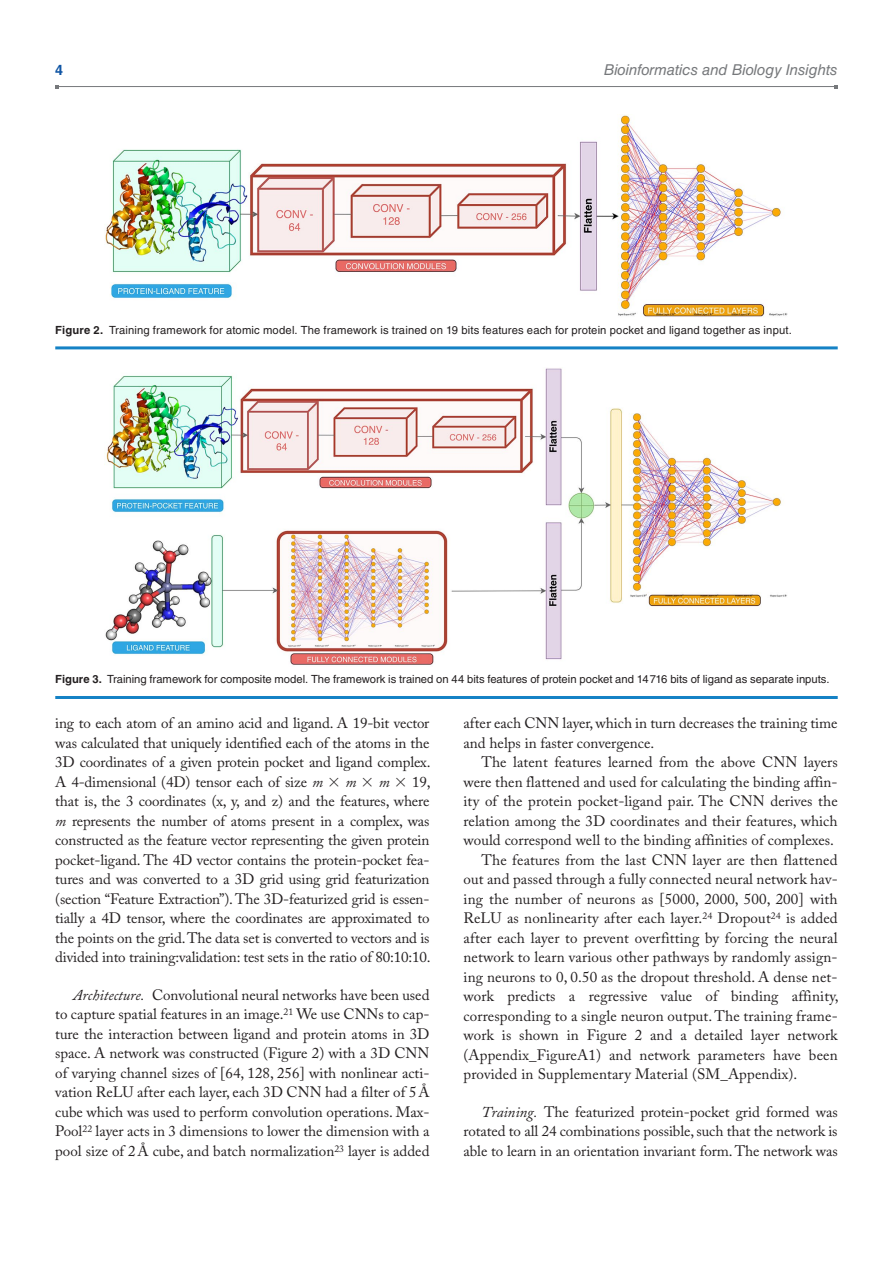
<style>
.page{position:relative;width:893px;height:1263px;background:#fff}
.page>*{position:absolute;margin:0;border:0;box-sizing:border-box;transform-origin:0 0}
.t1{font:15px/19.5px "Adobe Caslon Pro";letter-spacing:.005em;color:#231f20;text-align:justify}
.t2{font:italic 15px "Helvetica LT Std";letter-spacing:-.005em;color:#76787b}
.t3{font:italic 15px "Adobe Caslon Pro";color:#231f20}
.t4{font:700 14.25px "Helvetica LT Std";color:#1055a4}
.t5{font:11.25px "Helvetica LT Std";letter-spacing:.005em;color:#231f20}
.s1{font-weight:700}
.s2{font-style:italic}
</style>
<div class="page">
<hr style="left:57px;top:86px;width:779px;height:1px;background:#76787b">
<hr style="left:55px;top:346px;width:783px;height:3px;background:#1582c5">
<img style="left:105px;top:115px;width:683px;height:202px">
<hr style="left:55px;top:696px;width:783px;height:3px;background:#1582c5">
<img style="left:104px;top:368px;width:683px;height:297px">
<p class="t4" style="left:55px;top:61px;width:9px">4</p>
<p class="t2" style="left:604px;top:61px;width:235px">Bioinformatics and Biology Insights</p>
<p class="t5" style="left:55px;top:323px;width:738px"><span class="s1">Figure 2.</span> Training framework for atomic model. The framework is trained on 19 bits features each for protein pocket and ligand together as input.</p>
<p class="t5" style="left:55px;top:673px;width:776px"><span class="s1">Figure 3.</span> Training framework for composite model. The framework is trained on 44 bits features of protein pocket and 14716 bits of ligand as separate inputs.</p>
<p class="t1" style="left:55px;top:713px;width:377px">ing to each atom of an amino acid and ligand. A 19-bit vector was calculated that uniquely identified each of the atoms in the 3D coordinates of a given protein pocket and ligand complex.<br>A 4-dimensional (4D) tensor each of size <span class="s2">m</span></p>
<p class="t1" style="left:55px;top:772px;width:377px;text-indent:357px">19, that is, the 3 coordinates (x, y, and z) and the features, where <span class="s2">m</span> represents the number of atoms present in a complex, was constructed as the feature vector representing the given protein pocket-ligand. The 4D vector contains the protein-pocket fea&shy;tures and was converted to a 3D grid using grid featurization (section “Feature Extraction”). The 3D-featurized grid is essen&shy;tially a 4D tensor, where the coordinates are approximated to the points on the grid. The data set is converted to vectors and is divided into training:validation: test sets in the ratio of 80:10:10.</p>
<p class="t1" style="left:55px;top:985px;width:376px;text-indent:18px"><span class="s2">Architecture.</span> Convolutional neural networks have been used to capture spatial features in an image.<sup>21</sup> We use CNNs to cap&shy;ture the interaction between ligand and protein atoms in 3D space. A network was constructed (Figure 2) with a 3D CNN of varying channel sizes of [64, 128, 256] with nonlinear acti&shy;vation ReLU after each layer, each 3D CNN had a filter of 5Å cube which was used to perform convolution operations. Max-Pool<sup>22</sup> layer acts in 3 dimensions to lower the dimension with a pool size of 2Å cube, and batch normalization<sup>23</sup> layer is added</p>
<p class="t3" style="left:345px;top:773px;width:12px">m</p>
<p class="t3" style="left:379px;top:773px;width:12px">m</p>
<p class="t1" style="left:463px;top:713px;width:376px">after each CNN layer, which in turn decreases the training time and helps in faster convergence.</p>
<p class="t1" style="left:481px;top:752px;width:358px">The latent features learned from the above CNN layers</p>
<p class="t1" style="left:463px;top:772px;width:376px">were then flattened and used for calculating the binding affin-</p>
<p class="t1" style="left:463px;top:791px;width:376px">ity of the protein pocket-ligand pair. The CNN derives the</p>
<p class="t1" style="left:463px;top:811px;width:376px">relation among the 3D coordinates and their features, which</p>
<p class="t1" style="left:463px;top:830px;width:372px">would correspond well to the binding affinities of complexes.</p>
<p class="t1" style="left:481px;top:850px;width:358px">The features from the last CNN layer are then flattened</p>
<p class="t1" style="left:463px;top:869px;width:376px">out and passed through a fully connected neural network hav-</p>
<p class="t1" style="left:463px;top:889px;width:376px">ing the number of neurons as [5000, 2000, 500, 200] with</p>
<p class="t1" style="left:463px;top:908px;width:376px">ReLU as nonlinearity after each layer.<sup>24</sup> Dropout<sup>24</sup> is added</p>
<p class="t1" style="left:463px;top:928px;width:376px">after each layer to prevent overfitting by forcing the neural</p>
<p class="t1" style="left:463px;top:947px;width:376px">network to learn various other pathways by randomly assign-</p>
<p class="t1" style="left:463px;top:967px;width:376px">ing neurons to 0, 0.50 as the dropout threshold. A dense net-</p>
<p class="t1" style="left:463px;top:986px;width:377px">work predicts a regressive value of binding affinity,</p>
<p class="t1" style="left:463px;top:1006px;width:376px">corresponding to a single neuron output. The training frame-</p>
<p class="t1" style="left:463px;top:1025px;width:376px">work is shown in Figure 2 and a detailed layer network</p>
<p class="t1" style="left:463px;top:1045px;width:376px">(Appendix_FigureA1) and network parameters have been</p>
<p class="t1" style="left:463px;top:1064px;width:335px">provided in Supplementary Material (SM_Appendix).</p>
<p class="t1" style="left:463px;top:1102px;width:376px;text-indent:18px"><span class="s2">Training.</span> The featurized protein-pocket grid formed was rotated to all 24 combinations possible, such that the network is able to learn in an orientation invariant form. The network was</p>
</div>
